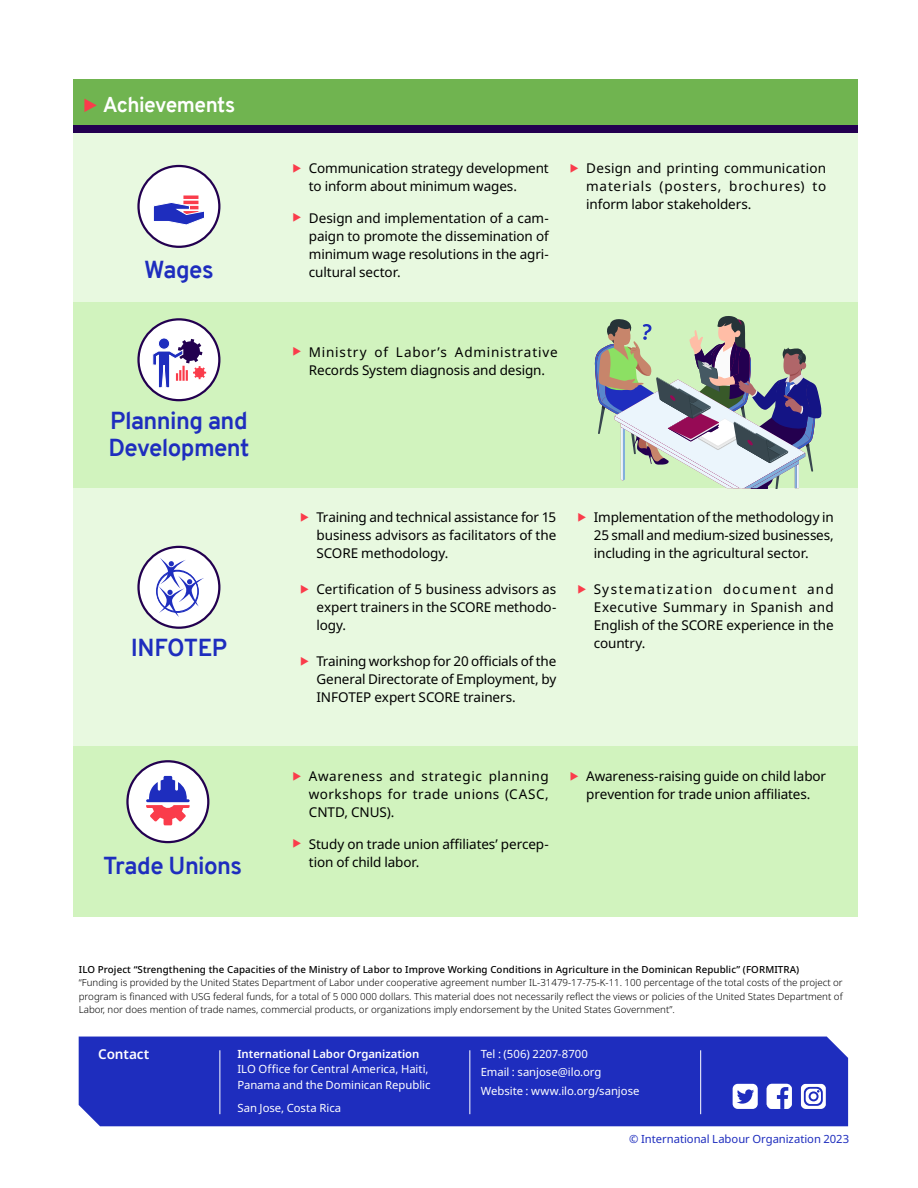
<style>
.page{position:relative;width:918px;height:1188px;background:#fff}
.page>*{position:absolute;margin:0;border:0;box-sizing:border-box;transform-origin:0 0}
.Factsheet_A4_-_Headi{font:700 24px/27px "Overpass";letter-spacing:-.025em;color:#1e2dbe}
.Fact_sheet_A4_-_head{font:700 21px "Overpass";letter-spacing:-.025em;color:#fff}
.t1{font:13.5px/18px "Noto Sans";letter-spacing:-.01em;color:#000;text-align:justify}
.t2{font:13.5px/18px "Noto Sans";letter-spacing:.01em;color:#000}
.Factsheet_A4_-_Conta{font:600 13.5px "Noto Sans";letter-spacing:-.01em;color:#fff}
.Fact_sheet_A4_-_cont{font:11.25px/15.1px "Noto Sans";color:#fff}
.Fact_sheet_A4_-_cont-2{font:11.25px "Noto Sans";letter-spacing:-.005em;color:#1e2dbe}
.Fact_sheet_A4_-_cont-3{font:600 11.25px "Noto Sans";letter-spacing:-.005em;color:#fff}
.ILO_Pie_Pag{font:300 9.75px/13.5px "Noto Sans";color:#000;text-align:justify}
.ILO_Pie_Pag-2{font:500 9.75px "Noto Sans";letter-spacing:.01em;color:#000}
</style>
<div class="page">
<div style="left:73px;top:302px;width:785px;height:186px;background:#d1f3be"></div>
<div style="left:73px;top:132px;width:785px;height:170px;background:#e8f9e0"></div>
<div style="left:73px;top:488px;width:785px;height:258px;background:#e8f9e0"></div>
<div style="left:73px;top:746px;width:785px;height:170px;background:#d1f3be"></div>
<div style="left:73px;top:79px;width:785px;height:48px;background:#70b450"></div>
<div style="left:73px;top:125px;width:785px;height:7px;background:#230050"></div>
<svg style="left:84px;top:99px;width:13px;height:13px"></svg>
<div style="left:127px;top:761px;width:81px;height:81px;background:#fff;border-radius:50%"></div>
<div style="left:126px;top:760px;width:83px;height:83px;border:2px solid #230050;border-radius:50%"></div>
<svg style="left:146px;top:776px;width:44px;height:49px"></svg>
<div style="left:139px;top:319px;width:80px;height:81px;background:#fff;border-radius:50%"></div>
<div style="left:137px;top:318px;width:83px;height:83px;border:2px solid #230050;border-radius:50%"></div>
<svg style="left:152px;top:339px;width:54px;height:50px"></svg>
<div style="left:139px;top:547px;width:80px;height:81px;background:#fff;border-radius:50%"></div>
<div style="left:137px;top:546px;width:83px;height:83px;border:2px solid #230050;border-radius:50%"></div>
<div style="left:139px;top:166px;width:80px;height:81px;background:#fff;border-radius:50%"></div>
<div style="left:137px;top:165px;width:83px;height:83px;border:2px solid #230050;border-radius:50%"></div>
<svg style="left:183px;top:195px;width:15px;height:4px"></svg>
<svg style="left:153px;top:201px;width:51px;height:24px"></svg>
<svg style="left:595px;top:316px;width:227px;height:172px"></svg>
<svg style="left:156px;top:558px;width:48px;height:59px"></svg>
<div style="left:79px;top:1037px;width:769px;height:89px;background:#1e2dbe"></div>
<hr style="left:470px;top:1050px;width:1px;height:64px;background:#fff">
<hr style="left:700px;top:1050px;width:1px;height:64px;background:#fff">
<hr style="left:220px;top:1050px;width:1px;height:64px;background:#fff">
<div style="left:733px;top:1084px;width:25px;height:25px;background:#fff;border-radius:5px"></div>
<svg style="left:737px;top:1089px;width:17px;height:15px"></svg>
<svg style="left:801px;top:1084px;width:25px;height:25px"></svg>
<svg style="left:767px;top:1084px;width:25px;height:25px"></svg>
<p class="Fact_sheet_A4_-_head" style="left:103px;top:90px;width:134px">Achievements</p>
<p class="Factsheet_A4_-_Headi" style="left:144px;top:256px;width:71px">Wages</p>
<p class="Factsheet_A4_-_Headi" style="left:108px;top:407px;width:143px">Planning and<br>Development</p>
<p class="Factsheet_A4_-_Headi" style="left:131px;top:634px;width:98px">INFOTEP</p>
<p class="Factsheet_A4_-_Headi" style="left:103px;top:852px;width:140px">Trade Unions</p>
<p class="t1" style="left:309px;top:160px;width:241px">Communication strategy development to inform about minimum wages.</p>
<p class="t1" style="left:309px;top:209px;width:241px">Design and implementation of a cam&shy;paign to promote the dissemination of minimum wage resolutions in the agri&shy;cultural sector.</p>
<p class="t2" style="left:309px;top:343px;width:250px">Ministry of Labor’s Administrative<br>Records System diagnosis and design.</p>
<p class="t1" style="left:586px;top:160px;width:241px">Design and printing communication materials (posters, brochures) to inform labor stakeholders.</p>
<p class="t1" style="left:316px;top:508px;width:241px">Training and technical assistance for 15 business advisors as facilitators of the SCORE methodology.</p>
<p class="t1" style="left:316px;top:580px;width:241px">Certification of 5 business advisors as expert trainers in the SCORE methodo&shy;logy.</p>
<p class="t1" style="left:316px;top:652px;width:241px">Training workshop for 20 officials of the General Directorate of Employment, by INFOTEP expert SCORE trainers.</p>
<p class="t1" style="left:309px;top:768px;width:241px">Awareness and strategic planning workshops for trade unions (CASC, CNTD, CNUS).</p>
<p class="t1" style="left:309px;top:835px;width:241px">Study on trade union affiliates’ percep&shy;tion of child labor.</p>
<p class="t1" style="left:594px;top:508px;width:241px">Implementation of the methodology in 25 small and medium-sized businesses, including in the agricultural sector.</p>
<p class="t1" style="left:594px;top:580px;width:241px">Systematization document and Executive Summary in Spanish and English of the SCORE experience in the country.</p>
<p class="t1" style="left:586px;top:768px;width:241px">Awareness-raising guide on child labor prevention for trade union affiliates.</p>
<p class="ILO_Pie_Pag-2" style="left:79px;top:963px;width:722px">ILO Project “Strengthening the Capacities of the Ministry of Labor to Improve Working Conditions in Agriculture in the Dominican Republic” (FORMITRA)</p>
<p class="ILO_Pie_Pag" style="left:79px;top:976px;width:765px">“Funding is provided by the United States Department of Labor under cooperative agreement number IL‐31479-17-75-K-11. 100 percentage of the total costs of the project or program is financed with USG federal funds, for a total of 5 000 000 dollars. This material does not necessarily reflect the views or policies of the United States Department of Labor, nor does mention of trade names, commercial products, or organizations imply endorsement by the United States Government”.</p>
<p class="Factsheet_A4_-_Conta" style="left:98px;top:1047px;width:53px">Contact</p>
<p class="Fact_sheet_A4_-_cont-3" style="left:237px;top:1048px;width:183px">International Labor Organization</p>
<p class="Fact_sheet_A4_-_cont" style="left:237px;top:1062px;width:195px">ILO Office for Central America, Haiti,<br>Panama and the Dominican Republic</p>
<p class="Fact_sheet_A4_-_cont" style="left:237px;top:1101px;width:105px">San Jose, Costa Rica</p>
<p class="Fact_sheet_A4_-_cont" style="left:481px;top:1047px;width:109px">Tel : (506) 2207-8700</p>
<p class="Fact_sheet_A4_-_cont" style="left:481px;top:1065px;width:122px">Email : sanjose@ilo.org</p>
<p class="Fact_sheet_A4_-_cont" style="left:481px;top:1083px;width:160px">Website : www.ilo.org/sanjose</p>
<p class="Fact_sheet_A4_-_cont-2" style="left:629px;top:1133px;width:222px">© International Labour Organization 2023</p>
</div>
